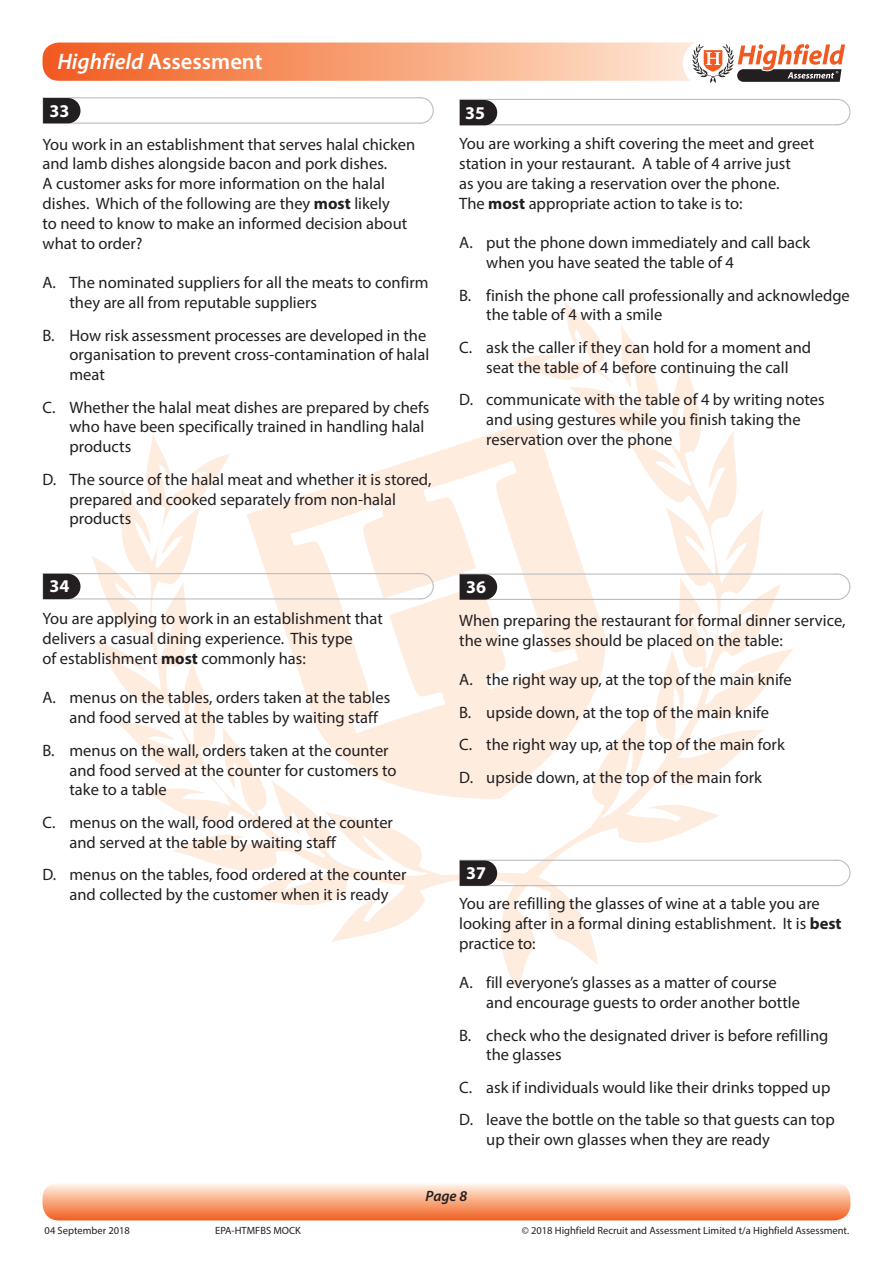
<style>
.page{position:relative;width:893px;height:1263px;background:#fff}
.page>*{position:absolute;margin:0;border:0;box-sizing:border-box;transform-origin:0 0}
.t1{font:600 22.5px "Myriad Pro";color:#fff}
.t2{font:700 18px "Myriad Pro";color:#fff}
.t3{font:16.5px/19.8px "Myriad Pro";color:#231f20}
.t4{font:italic 600 15px "Myriad Pro";color:#231f20}
.t5{font:10.5px "Myriad Pro";color:#231f20}
.s1{font-style:italic}
.s2{font-weight:700}
</style>
<div class="page">
<svg style="left:92px;top:434px;width:367px;height:508px"></svg>
<svg style="left:501px;top:301px;width:293px;height:690px"></svg>
<svg style="left:247px;top:420px;width:377px;height:381px;fill:#feecdf"></svg>
<div style="left:43px;top:1182px;width:807px;height:38px;background:linear-gradient(to bottom,#fffaf0,#f26424);border-radius:16px"></div>
<svg style="left:43px;top:43px;width:724px;height:38px;background:#f7a076"></svg>
<svg style="left:683px;top:42px;width:163px;height:41px"></svg>
<svg style="left:459px;top:573px;width:392px;height:27px"></svg>
<svg style="left:42px;top:572px;width:392px;height:28px"></svg>
<svg style="left:42px;top:97px;width:392px;height:27px"></svg>
<svg style="left:459px;top:859px;width:392px;height:28px"></svg>
<svg style="left:459px;top:98px;width:392px;height:28px"></svg>
<h1 class="t1" style="left:57px;top:47px;width:207px"><span class="s1">Highfield</span> Assessment</h1>
<p class="t2" style="left:49px;top:99px;width:21px">33</p>
<p class="t3" style="left:43px;top:134px;width:374px">You work in an establishment that serves halal chicken and lamb dishes alongside bacon and pork dishes.<br>A customer asks for more information on the halal dishes. Which of the following are they <span class="s2">most</span> likely<br>to need to know to make an informed decision about what to order?</p>
<p class="t3" style="left:70px;top:272px;width:361px;text-indent:-27px">A. The nominated suppliers for all the meats to confirm they are all from reputable suppliers</p>
<p class="t3" style="left:70px;top:325px;width:361px;text-indent:-27px">B. How risk assessment processes are developed in the organisation to prevent cross-contamination of halal meat</p>
<p class="t3" style="left:70px;top:397px;width:361px;text-indent:-27px">C. Whether the halal meat dishes are prepared by chefs who have been specifically trained in handling halal products</p>
<p class="t3" style="left:70px;top:469px;width:363px;text-indent:-27px">D. The source of the halal meat and whether it is stored, prepared and cooked separately from non-halal products</p>
<p class="t2" style="left:465px;top:101px;width:21px">35</p>
<p class="t3" style="left:459px;top:134px;width:356px">You are working a shift covering the meet and greet station in your restaurant. A table of 4 arrive just<br>as you are taking a reservation over the phone.<br>The <span class="s2">most</span> appropriate action to take is to:</p>
<p class="t3" style="left:486px;top:233px;width:325px;text-indent:-27px">A. put the phone down immediately and call back when you have seated the table of 4</p>
<p class="t3" style="left:486px;top:285px;width:365px;text-indent:-27px">B. finish the phone call professionally and acknowledge the table of 4 with a smile</p>
<p class="t3" style="left:459px;top:337px;width:353px;text-align:center">C. ask the caller if they can hold for a moment and seat the table of 4 before continuing the call</p>
<p class="t3" style="left:486px;top:390px;width:340px;text-indent:-27px">D. communicate with the table of 4 by writing notes and using gestures while you finish taking the reservation over the phone</p>
<p class="t2" style="left:49px;top:575px;width:21px">34</p>
<p class="t2" style="left:466px;top:575px;width:21px">36</p>
<p class="t3" style="left:43px;top:609px;width:342px">You are applying to work in an establishment that delivers a casual dining experience. This type<br>of establishment <span class="s2">most</span> commonly has:</p>
<p class="t3" style="left:70px;top:688px;width:322px;text-indent:-27px">A. menus on the tables, orders taken at the tables and food served at the tables by waiting staff</p>
<p class="t3" style="left:70px;top:740px;width:329px;text-indent:-27px">B. menus on the wall, orders taken at the counter and food served at the counter for customers to take to a table</p>
<p class="t3" style="left:70px;top:812px;width:325px;text-indent:-27px">C. menus on the wall, food ordered at the counter and served at the table by waiting staff</p>
<p class="t3" style="left:43px;top:865px;width:366px;text-align:center">D. menus on the tables, food ordered at the counter and collected by the customer when it is ready</p>
<p class="t3" style="left:459px;top:610px;width:388px">When preparing the restaurant for formal dinner service, the wine glasses should be placed on the table:</p>
<p class="t3" style="left:459px;top:663px;width:334px;line-height:32.5px">A. the right way up, at the top of the main knife B. upside down, at the top of the main knife<br>C. the right way up, at the top of the main fork D. upside down, at the top of the main fork</p>
<p class="t2" style="left:466px;top:861px;width:21px">37</p>
<p class="t3" style="left:459px;top:893px;width:384px">You are refilling the glasses of wine at a table you are looking after in a formal dining establishment. It is <span class="s2">best </span>practice to:</p>
<p class="t3" style="left:486px;top:972px;width:315px;text-indent:-27px">A. fill everyone’s glasses as a matter of course and encourage guests to order another bottle</p>
<p class="t3" style="left:486px;top:1025px;width:344px;text-indent:-27px">B. check who the designated driver is before refilling the glasses</p>
<p class="t3" style="left:459px;top:1071px;width:377px;line-height:32.5px">C. ask if individuals would like their drinks topped up<br>D. leave the bottle on the table so that guests can top</p>
<p class="t3" style="left:486px;top:1129px;width:285px">up their own glasses when they are ready</p>
<p class="t4" style="left:426px;top:1186px;width:43px">Page 8</p>
<p class="t5" style="left:45px;top:1224px;width:87px">04 September 2018</p>
<p class="t5" style="left:215px;top:1224px;width:87px">EPA-HTMFBS MOCK</p>
<p class="t5" style="left:522px;top:1224px;width:329px">© 2018 Highfield Recruit and Assessment Limited t/a Highfield Assessment.</p>
</div>
